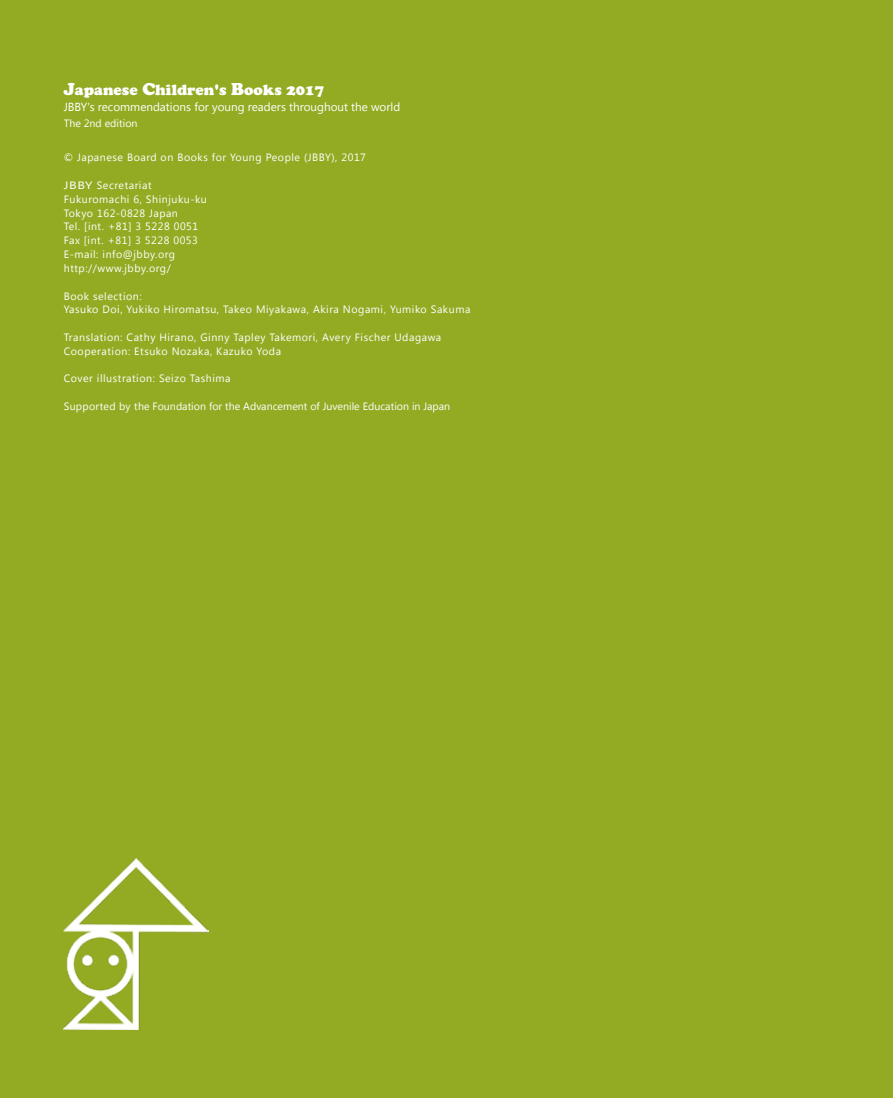
<style>
.page{position:relative;width:893px;height:1098px;background:#fff}
.page>*{position:absolute;margin:0;border:0;box-sizing:border-box;transform-origin:0 0}
.t1{font:14.85px "Cooper Black Std";color:#fff}
.t2{font:11.7px "Segoe UI";color:#fff}
.t3{font:10.65px/13.8px "Segoe UI";letter-spacing:.05em;color:#fff}
.t4{font:10.65px/13.8px "Segoe UI";letter-spacing:.05em;color:#fff;scale:1.25 1}
.t5{font:10.65px "Segoe UI";color:#fff}
.s1{font-size:16.95px}
</style>
<div class="page">
<div style="left:0;top:0;width:893px;height:1097px;background:#92ab23"></div>
<img style="left:64px;top:858px;width:144px;height:171px">
<h1 class="t1" style="left:64px;top:80px;width:262px"><span class="s1">J</span>apanese <span class="s1">C</span>hildren's <span class="s1">B</span>ooks 2017</h1>
<p class="t2" style="left:64px;top:99px;width:338px">JBBY's recommendations for young readers throughout the world</p>
<p class="t5" style="left:64px;top:116px;width:75px">The 2nd edition</p>
<p class="t3" style="left:64px;top:150px;width:304px">© Japanese Board on Books for Young People (JBBY), 2017</p>
<p class="t4" style="left:64px;top:178px;width:116px">JBBY Secretariat<br>Fukuromachi 6, Shinjuku-ku<br>Tokyo 162-0828 Japan<br>Tel. [int. +81] 3 5228 0051<br>Fax [int. +81] 3 5228 0053<br>E-mail: info@jbby.org http://www.jbby.org/</p>
<p class="t3" style="left:64px;top:288px;width:408px">Book selection:<br>Yasuko Doi, Yukiko Hiromatsu, Takeo Miyakawa, Akira Nogami, Yumiko Sakuma</p>
<p class="t3" style="left:64px;top:330px;width:379px">Translation: Cathy Hirano, Ginny Tapley Takemori, Avery Fischer Udagawa<br>Cooperation: Etsuko Nozaka, Kazuko Yoda</p>
<p class="t3" style="left:64px;top:371px;width:168px">Cover illustration: Seizo Tashima</p>
<p class="t5" style="left:64px;top:399px;width:388px">Supported by the Foundation for the Advancement of Juvenile Education in Japan</p>
</div>
